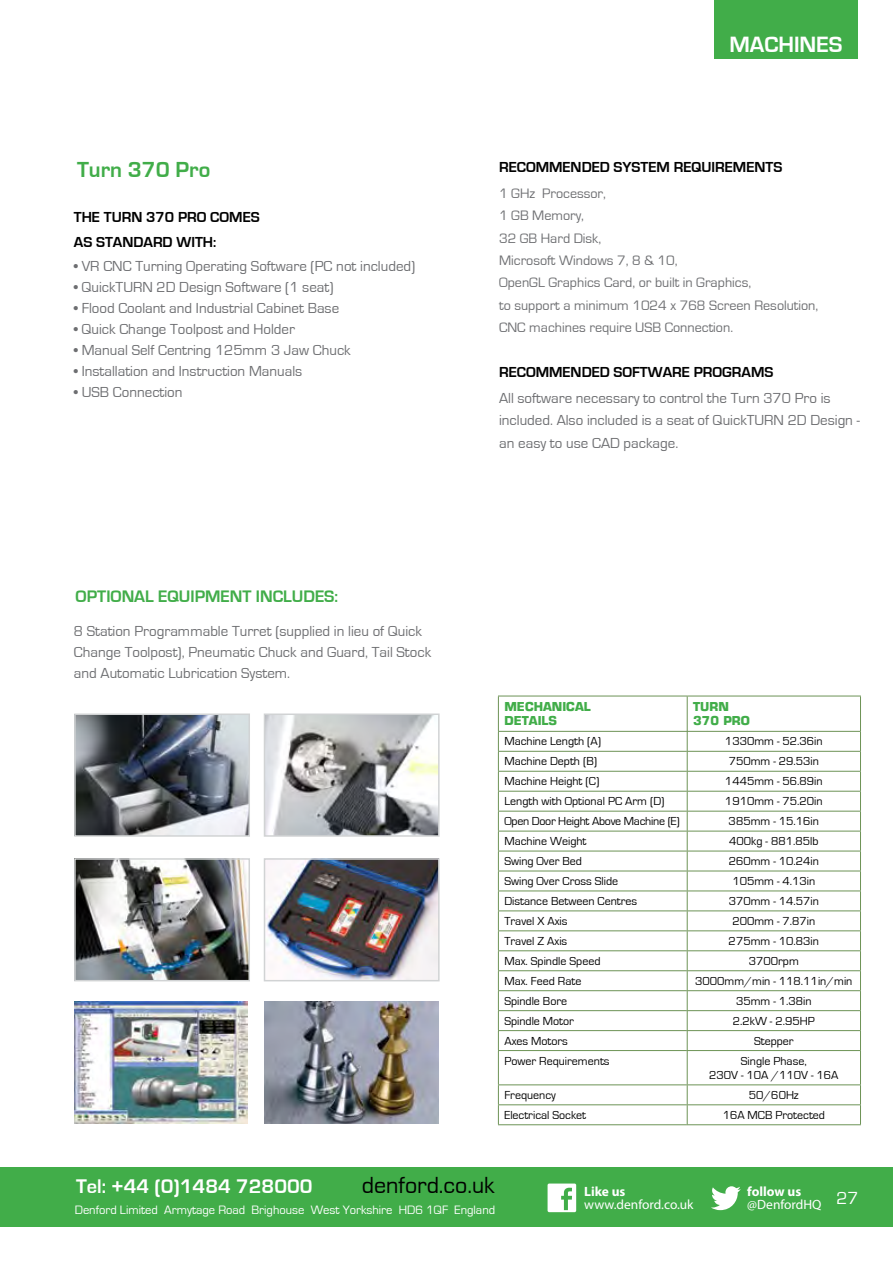
<style>
.page{position:relative;width:893px;height:1263px;background:#fff}
.page>*{position:absolute;margin:0;border:0;box-sizing:border-box;transform-origin:0 0}
.t1{font:24px "Eurostile";color:#000}
.t2{font:700 22.8px "Eurostile";color:#fff}
.t3{font:700 22.5px "Eurostile";color:#41ad49}
.t4{font:700 20.4px "Eurostile";color:#fff}
.t5{font:18px "Eurostile";color:#fff}
.t6{font:700 17.1px "Eurostile";color:#41ad49}
.t7{font:15px/22.5px "Eurostile";color:#6d6e71}
.t8{font:700 15px/25.5px "Eurostile";color:#000}
.t9{font:14.1px/22.5px "Eurostile";color:#6d6e71}
.t10{font:13.5px "Myriad Pro";color:#fff}
.t11{font:700 13.5px "Myriad Pro";color:#fff}
.t12{font:12.6px "Eurostile";color:#fff}
.t13{font:12px/14.4px "Eurostile";color:#000;text-align:center}
.t14{font:12px "Eurostile";letter-spacing:-.02em;color:#000}
.t15{font:700 12px/14.4px "Eurostile";color:#41ad49}
</style>
<div class="page">
<div style="left:0;top:1167px;width:893px;height:59px;background:#41ad49"></div>
<svg style="left:711px;top:1186px;width:30px;height:24px"></svg>
<div style="left:548px;top:1183px;width:28px;height:29px;background:#fff;border-radius:2px"></div>
<svg style="left:561px;top:1188px;width:11px;height:22px"></svg>
<div style="left:714px;top:0;width:144px;height:59px;background:#41ad49"></div>
<svg style="left:499px;top:732px;width:361px;height:392px"></svg>
<hr style="left:498px;top:696px;width:189px;height:1px;background:#6d9356">
<hr style="left:498px;top:696px;width:1px;height:35px;background:#6d9356">
<hr style="left:687px;top:696px;width:174px;height:1px;background:#6d9356">
<hr style="left:687px;top:696px;width:1px;height:35px;background:#6d9356">
<hr style="left:860px;top:696px;width:1px;height:35px;background:#6d9356">
<hr style="left:498px;top:731px;width:190px;height:1px;background:#6d9356">
<hr style="left:498px;top:751px;width:189px;height:1px;background:#6d9356">
<hr style="left:498px;top:771px;width:189px;height:1px;background:#6d9356">
<hr style="left:498px;top:791px;width:189px;height:1px;background:#6d9356">
<hr style="left:498px;top:811px;width:189px;height:1px;background:#6d9356">
<hr style="left:498px;top:831px;width:189px;height:1px;background:#6d9356">
<hr style="left:498px;top:851px;width:189px;height:1px;background:#6d9356">
<hr style="left:498px;top:871px;width:189px;height:1px;background:#6d9356">
<hr style="left:498px;top:890px;width:189px;height:1px;background:#6d9356">
<hr style="left:498px;top:910px;width:189px;height:1px;background:#6d9356">
<hr style="left:498px;top:930px;width:189px;height:1px;background:#6d9356">
<hr style="left:498px;top:950px;width:189px;height:1px;background:#6d9356">
<hr style="left:498px;top:970px;width:189px;height:1px;background:#6d9356">
<hr style="left:498px;top:990px;width:189px;height:1px;background:#6d9356">
<hr style="left:498px;top:1010px;width:189px;height:1px;background:#6d9356">
<hr style="left:498px;top:1030px;width:189px;height:1px;background:#6d9356">
<svg style="left:498px;top:732px;width:1px;height:318px"></svg>
<hr style="left:498px;top:1050px;width:189px;height:1px;background:#6d9356">
<hr style="left:498px;top:1051px;width:1px;height:33px;background:#6d9356">
<hr style="left:498px;top:1084px;width:189px;height:1px;background:#6d9356">
<hr style="left:498px;top:1104px;width:189px;height:1px;background:#6d9356">
<svg style="left:498px;top:1085px;width:1px;height:39px"></svg>
<hr style="left:498px;top:1124px;width:189px;height:1px;background:#6d9356">
<hr style="left:687px;top:731px;width:174px;height:1px;background:#6d9356">
<hr style="left:687px;top:751px;width:174px;height:1px;background:#6d9356">
<hr style="left:687px;top:771px;width:174px;height:1px;background:#6d9356">
<hr style="left:687px;top:791px;width:174px;height:1px;background:#6d9356">
<hr style="left:687px;top:811px;width:174px;height:1px;background:#6d9356">
<hr style="left:687px;top:831px;width:174px;height:1px;background:#6d9356">
<hr style="left:687px;top:851px;width:174px;height:1px;background:#6d9356">
<hr style="left:687px;top:871px;width:174px;height:1px;background:#6d9356">
<hr style="left:687px;top:890px;width:174px;height:1px;background:#6d9356">
<hr style="left:687px;top:910px;width:174px;height:1px;background:#6d9356">
<hr style="left:687px;top:930px;width:174px;height:1px;background:#6d9356">
<hr style="left:687px;top:950px;width:174px;height:1px;background:#6d9356">
<hr style="left:687px;top:970px;width:174px;height:1px;background:#6d9356">
<hr style="left:687px;top:990px;width:174px;height:1px;background:#6d9356">
<hr style="left:687px;top:1010px;width:174px;height:1px;background:#6d9356">
<hr style="left:687px;top:1030px;width:174px;height:1px;background:#6d9356">
<svg style="left:687px;top:732px;width:1px;height:318px"></svg>
<svg style="left:860px;top:732px;width:1px;height:318px"></svg>
<hr style="left:687px;top:1050px;width:174px;height:1px;background:#6d9356">
<hr style="left:687px;top:1051px;width:1px;height:33px;background:#6d9356">
<hr style="left:860px;top:1051px;width:1px;height:33px;background:#6d9356">
<hr style="left:687px;top:1084px;width:174px;height:1px;background:#6d9356">
<hr style="left:687px;top:1104px;width:174px;height:1px;background:#6d9356">
<svg style="left:687px;top:1085px;width:1px;height:39px"></svg>
<svg style="left:860px;top:1085px;width:1px;height:39px"></svg>
<hr style="left:687px;top:1124px;width:174px;height:1px;background:#6d9356">
<img style="left:75px;top:1002px;width:172px;height:121px">
<img style="left:266px;top:860px;width:172px;height:119px">
<div style="left:264px;top:858px;width:176px;height:123px;border:1px solid #d1d3d4"></div>
<img style="left:266px;top:715px;width:172px;height:120px">
<div style="left:264px;top:713px;width:176px;height:124px;border:1px solid #d1d3d4"></div>
<img style="left:264px;top:1002px;width:175px;height:121px">
<img style="left:76px;top:860px;width:172px;height:119px">
<div style="left:74px;top:858px;width:176px;height:123px;border:1px solid #d1d3d4"></div>
<img style="left:76px;top:715px;width:172px;height:120px">
<div style="left:74px;top:713px;width:176px;height:124px;border:1px solid #d1d3d4"></div>
<h3 class="t3" style="left:77px;top:159px;width:135px">Turn 370 Pro</h3>
<p class="t8" style="left:74px;top:205px;width:187px">THE TURN 370 PRO COMES<br>AS STANDARD WITH:</p>
<p class="t7" style="left:74px;top:255px;width:343px">• VR CNC Turning Operating Software (PC not included)</p>
<p class="t7" style="left:74px;top:276px;width:261px">• QuickTURN 2D Design Software (1 seat)</p>
<p class="t7" style="left:74px;top:297px;width:267px">• Flood Coolant and Industrial Cabinet Base</p>
<p class="t7" style="left:74px;top:318px;width:223px">• Quick Change Toolpost and Holder</p>
<p class="t7" style="left:74px;top:339px;width:278px">• Manual Self Centring 125mm 3 Jaw Chuck</p>
<p class="t7" style="left:74px;top:360px;width:230px">• Installation and Instruction Manuals</p>
<p class="t7" style="left:74px;top:381px;width:110px">• USB Connection</p>
<h3 class="t6" style="left:76px;top:589px;width:264px">OPTIONAL EQUIPMENT INCLUDES:</h3>
<p class="t7" style="left:74px;top:621px;width:359px;line-height:21px">8 Station Programmable Turret (supplied in lieu of Quick<br>Change Toolpost), Pneumatic Chuck and Guard, Tail Stock and Automatic Lubrication System.</p>
<h2 class="t2" style="left:729px;top:34px;width:114px">MACHINES</h2>
<p class="t8" style="left:499px;top:155px;width:285px">RECOMMENDED SYSTEM REQUIREMENTS</p>
<p class="t9" style="left:499px;top:182px;width:321px">1 GHz Processor,<br>1 GB Memory,<br>32 GB Hard Disk,<br>Microsoft Windows 7, 8 &amp; 10,<br>OpenGL Graphics Card, or built in Graphics,<br>to support a minimum 1024 x 768 Screen Resolution,<br>CNC machines require USB Connection.</p>
<p class="t8" style="left:499px;top:360px;width:276px">RECOMMENDED SOFTWARE PROGRAMS</p>
<p class="t7" style="left:499px;top:387px;width:362px">All software necessary to control the Turn 370 Pro is included. Also included is a seat of QuickTURN 2D Design - an easy to use CAD package.</p>
<p class="t15" style="left:504px;top:699px;width:88px">MECHANICAL<br>DETAILS</p>
<p class="t15" style="left:693px;top:699px;width:58px">TURN<br>370 PRO</p>
<p class="t13" style="left:504px;top:734px;width:98px">Machine Length (A)</p>
<p class="t13" style="left:725px;top:734px;width:99px">1330mm - 52.36in</p>
<p class="t13" style="left:504px;top:754px;width:94px">Machine Depth (B)</p>
<p class="t13" style="left:729px;top:754px;width:92px">750mm - 29.53in</p>
<p class="t13" style="left:504px;top:774px;width:96px">Machine Height (C)</p>
<p class="t13" style="left:725px;top:774px;width:99px">1445mm - 56.89in</p>
<p class="t13" style="left:504px;top:794px;width:162px">Length with Optional PC Arm (D)</p>
<p class="t13" style="left:725px;top:794px;width:99px">1910mm - 75.20in</p>
<p class="t14" style="left:504px;top:815px;width:177px">Open Door Height Above Machine (E)</p>
<p class="t13" style="left:729px;top:814px;width:92px">385mm - 15.16in</p>
<p class="t13" style="left:504px;top:834px;width:84px">Machine Weight</p>
<p class="t13" style="left:729px;top:834px;width:91px">400kg - 881.85lb</p>
<p class="t13" style="left:504px;top:854px;width:79px">Swing Over Bed</p>
<p class="t13" style="left:729px;top:854px;width:92px">260mm - 10.24in</p>
<p class="t13" style="left:504px;top:874px;width:115px">Swing Over Cross Slide</p>
<p class="t13" style="left:732px;top:874px;width:85px">105mm - 4.13in</p>
<p class="t13" style="left:504px;top:894px;width:134px">Distance Between Centres</p>
<p class="t13" style="left:729px;top:894px;width:92px">370mm - 14.57in</p>
<p class="t13" style="left:504px;top:914px;width:65px">Travel X Axis</p>
<p class="t13" style="left:732px;top:914px;width:85px">200mm - 7.87in</p>
<p class="t13" style="left:504px;top:934px;width:64px">Travel Z Axis</p>
<p class="t13" style="left:729px;top:934px;width:92px">275mm - 10.83in</p>
<p class="t13" style="left:504px;top:954px;width:98px">Max. Spindle Speed</p>
<p class="t13" style="left:749px;top:954px;width:52px">3700rpm</p>
<p class="t13" style="left:504px;top:974px;width:78px">Max. Feed Rate</p>
<p class="t13" style="left:695px;top:974px;width:159px">3000mm/min - 118.11in/min</p>
<p class="t13" style="left:504px;top:994px;width:64px">Spindle Bore</p>
<p class="t13" style="left:736px;top:994px;width:77px">35mm - 1.38in</p>
<p class="t13" style="left:504px;top:1014px;width:71px">Spindle Motor</p>
<p class="t13" style="left:733px;top:1014px;width:83px">2.2kW - 2.95HP</p>
<p class="t13" style="left:504px;top:1034px;width:65px">Axes Motors</p>
<p class="t13" style="left:754px;top:1034px;width:41px">Stepper</p>
<p class="t13" style="left:504px;top:1054px;width:107px">Power Requirements</p>
<p class="t13" style="left:709px;top:1054px;width:131px">Single Phase,<br>230V - 10A /110V - 16A</p>
<p class="t13" style="left:504px;top:1088px;width:53px">Frequency</p>
<p class="t13" style="left:749px;top:1088px;width:51px">50/60Hz</p>
<p class="t13" style="left:504px;top:1108px;width:83px">Electrical Socket</p>
<p class="t13" style="left:723px;top:1108px;width:104px">16A MCB Protected</p>
<h1 class="t1" style="left:362px;top:1173px;width:134px">denford.co.uk</h1>
<p class="t12" style="left:75px;top:1204px;width:422px">Denford Limited Armytage Road Brighouse West Yorkshire HD6 1QF England</p>
<h3 class="t4" style="left:76px;top:1176px;width:238px">Tel: +44 (0)1484 728000</h3>
<p class="t11" style="left:584px;top:1182px;width:43px">Like us</p>
<p class="t10" style="left:584px;top:1196px;width:111px">www.denford.co.uk</p>
<p class="t11" style="left:747px;top:1182px;width:55px">follow us</p>
<p class="t10" style="left:747px;top:1196px;width:76px">@DenfordHQ</p>
<h3 class="t5" style="left:837px;top:1190px;width:24px">27</h3>
</div>
